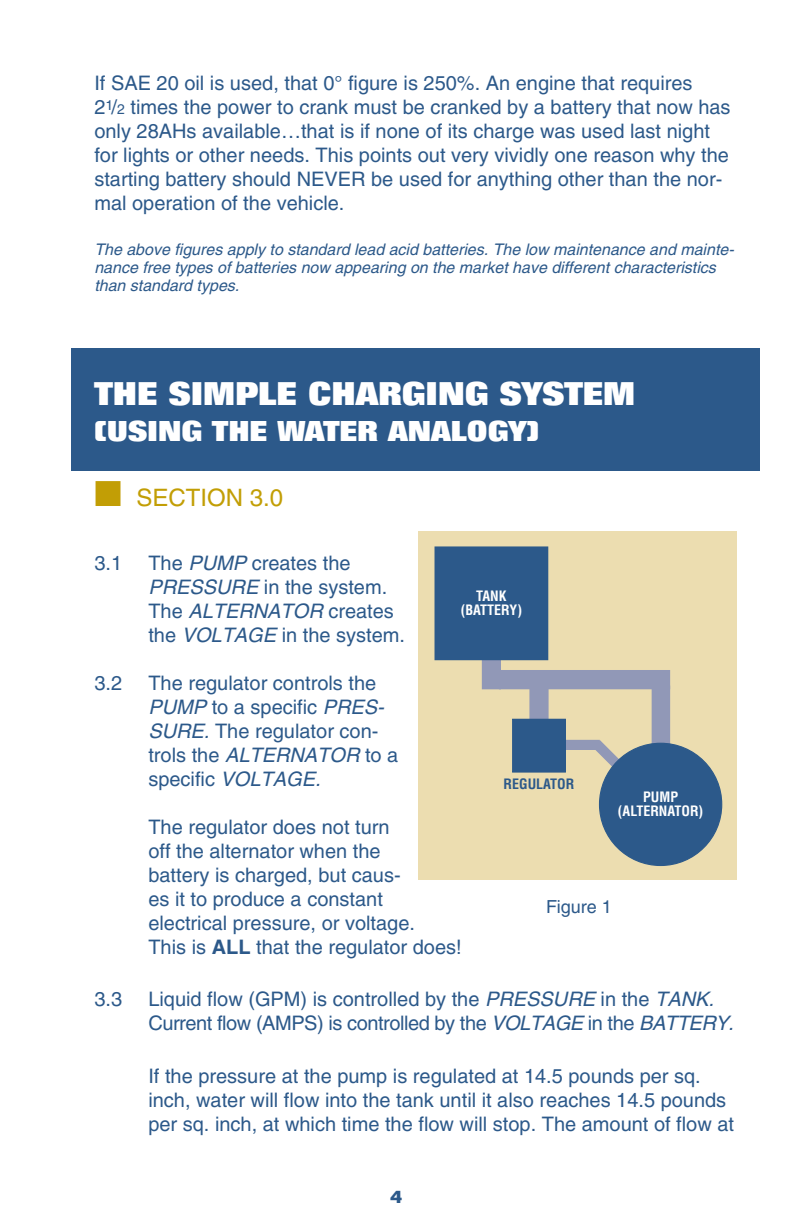
<style>
.page{position:relative;width:792px;height:1224px;background:#fff}
.page>*{position:absolute;margin:0;border:0;box-sizing:border-box;transform-origin:0 0}
.t1{font:800 32px "Folio";color:#fff}
.t2{font:800 28px "Folio";color:#fff}
.t3{font:24px "Helvetica";color:#c29e05}
.t4{font:20px/24px "Helvetica";color:#2c598a}
.t5{font:20px/24px "Helvetica";letter-spacing:-.02em;color:#2c598a}
.t6{font:18px "Helvetica";color:#2c598a}
.t7{font:700 18px "Folio";color:#2c598a}
.t8{font:italic 16px/18px "Helvetica";color:#2c598a}
.t9{font:700 condensed 14px/14px "Helvetica";color:#fff;text-align:center}
.t10{font:700 condensed 14px "Helvetica";color:#2c598a}
.s1{font-size:14px}
.s2{font-style:italic}
.s3{font-weight:700}
</style>
<div class="page">
<div style="left:71px;top:348px;width:689px;height:122px;background:#2c598a"></div>
<div style="left:418px;top:531px;width:319px;height:349px;background:#ecddb0"></div>
<div style="left:482px;top:657px;width:18px;height:32px;background:#9198b7"></div>
<div style="left:482px;top:656px;width:19px;height:33px;border:1px solid #9198b7"></div>
<div style="left:500px;top:671px;width:170px;height:18px;background:#9198b7"></div>
<div style="left:499px;top:670px;width:171px;height:19px;border:1px solid #9198b7"></div>
<div style="left:652px;top:686px;width:18px;height:61px;background:#9198b7"></div>
<div style="left:435px;top:547px;width:113px;height:113px;background:#2c598a"></div>
<div style="left:435px;top:546px;width:113px;height:114px;border:1px solid #2c598a"></div>
<div style="left:530px;top:688px;width:18px;height:32px;background:#9198b7"></div>
<div style="left:529px;top:687px;width:20px;height:33px;border:1px solid #9198b7"></div>
<svg style="left:592px;top:739px;width:44px;height:44px"></svg>
<div style="left:539px;top:740px;width:60px;height:9px;background:#9198b7"></div>
<div style="left:538px;top:740px;width:62px;height:10px;border:1px solid #9198b7"></div>
<div style="left:600px;top:743px;width:122px;height:122px;background:#2c598a;border-radius:50%"></div>
<div style="left:513px;top:719px;width:52px;height:53px;background:#2c598a"></div>
<div style="left:512px;top:719px;width:54px;height:54px;border:1px solid #2c598a"></div>
<p class="t4" style="left:94px;top:73px;width:638px">If SAE 20 oil is used, that 0° figure is 250%. An engine that requires<br>2<sup>1</sup>/<span class="s1">2</span> times the power to crank must be cranked by a battery that now has only 28AHs available…that is if none of its charge was used last night for lights or other needs. This points out very vividly one reason why the starting battery should NEVER be used for anything other than the nor&shy;mal operation of the vehicle.</p>
<p class="t8" style="left:94px;top:242px;width:644px">The above figures apply to standard lead acid batteries. The low maintenance and mainte&shy;nance free types of batteries now appearing on the market have different characteristics than standard types.</p>
<h1 class="t1" style="left:94px;top:382px;width:542px">THE SIMPLE CHARGING SYSTEM</h1>
<h2 class="t2" style="left:94px;top:421px;width:446px">(USING THE WATER ANALOGY)</h2>
<p class="t3" style="left:94px;top:489px;width:190px">■ SECTION 3.0</p>
<p class="t4" style="left:94px;top:552px;width:29px">3.1</p>
<p class="t4" style="left:148px;top:552px;width:258px">The <span class="s2">PUMP</span>creates the<br><span class="s2">PRESSURE</span> in the system.<br>T h e <span class="s2">ALTERNATOR</span> c r e a t e s the <span class="s2">VOLTAGE</span> in the system.</p>
<p class="t4" style="left:94px;top:672px;width:29px">3.2</p>
<p class="t4" style="left:148px;top:672px;width:252px">The regulator controls the<br><span class="s2">PUMP</span> to a specific <span class="s2">PRES-<br>SURE.</span> The regulator con-<br>t r o l s t h e <span class="s2">ALTERNATOR</span> t o a specific <span class="s2">VOLTAGE.</span></p>
<p class="t4" style="left:148px;top:816px;width:315px">The regulator does not turn<br>off the alternator when the<br>battery is charged, but caus-<br>es it to produce a constant electrical pressure, or voltage.<br>This is <span class="s3">ALL</span> that the regulator does!</p>
<p class="t4" style="left:94px;top:989px;width:29px">3.3</p>
<p class="t5" style="left:148px;top:989px;width:591px">Liquid flow (GPM) is controlled by the <span class="s2">PRESSURE</span> in the <span class="s2">TANK.<br></span>Current flow (AMPS) is controlled by the <span class="s2">VOLTAGE</span> in the <span class="s2">BATTERY.</span></p>
<p class="t4" style="left:148px;top:1066px;width:587px">If the pressure at the pump is regulated at 14.5 pounds per sq. inch, water will flow into the tank until it also reaches 14.5 pounds per sq. inch, at which time the flow will stop. The amount of flow at</p>
<p class="t9" style="left:461px;top:590px;width:63px">TANK (BATTERY)</p>
<p class="t10" style="left:504px;top:779px;width:72px">REGULATOR</p>
<p class="t9" style="left:618px;top:791px;width:87px">PUMP (ALTERNATOR)</p>
<p class="t6" style="left:546px;top:900px;width:67px">Figure 1</p>
<p class="t7" style="left:390px;top:1190px;width:14px">4</p>
</div>
